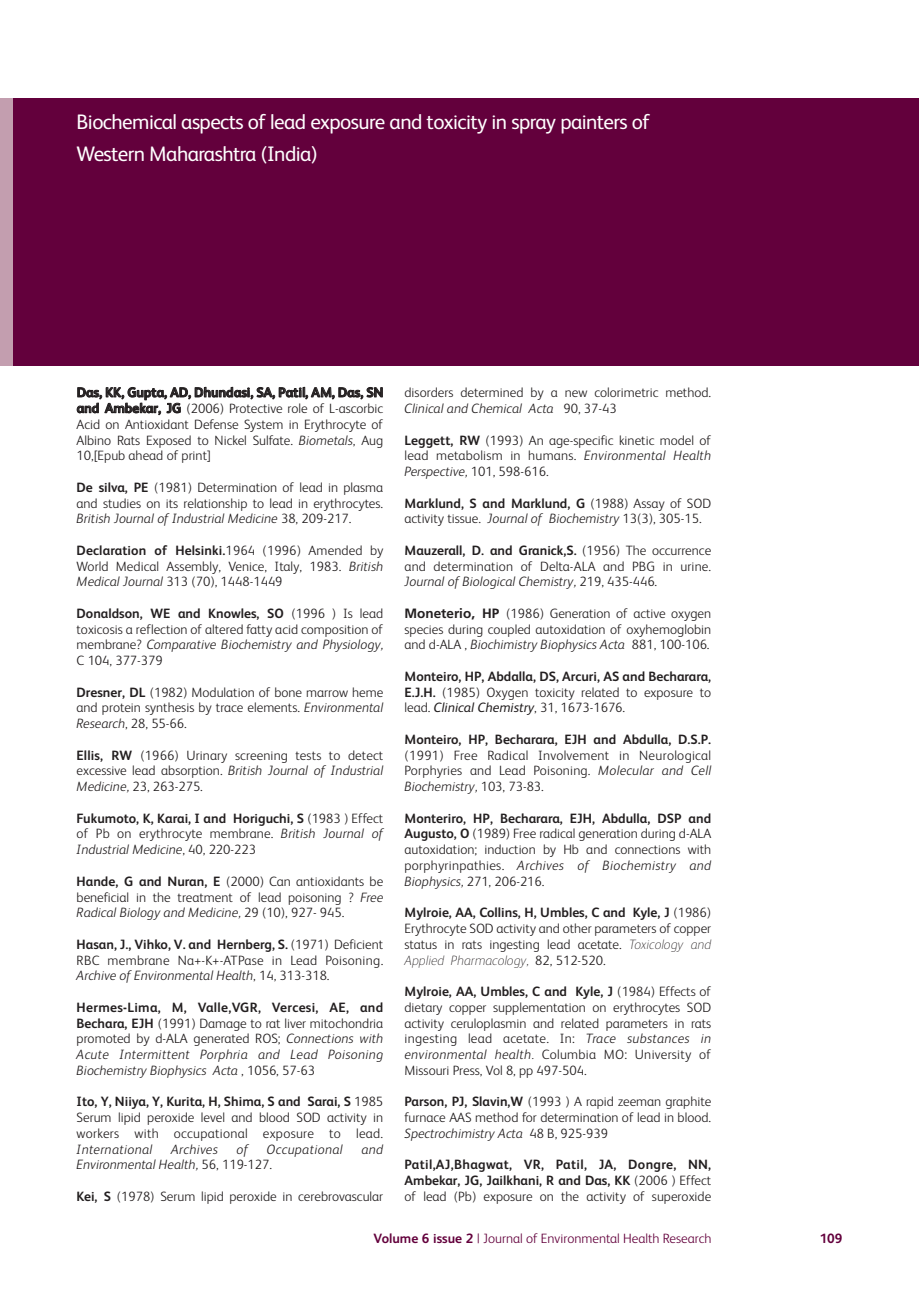
<style>
.page{position:relative;width:919px;height:1289px;background:#fff}
.page>*{position:absolute;margin:0;border:0;box-sizing:border-box;transform-origin:0 0}
.t1{font:21px/31.5px "FS Albert";letter-spacing:-.03em;color:#fff}
.t2{font:300 13.5px/15.8px "FS Albert";color:#231f20;text-align:justify}
.t3{font:italic 300 13.5px/15.8px "FS Albert";letter-spacing:.02em;color:#231f20;text-align:justify}
.t4{font:700 13.5px/15.8px "FS Albert";color:#231f20;text-align:justify}
.t5{font:300 13.5px "FS Albert";color:#63003c}
.t6{font:italic 300 13.5px "FS Albert";color:#231f20}
.t7{font:700 13.5px "FS Albert";color:#63003c}
.s1{font-weight:700}
.s2{font-style:italic}
.s3{font-weight:700;font-style:normal}
.s4{font-style:normal}
.s5{font-family:"Frutiger LT";font-weight:700}
.s6{font-weight:400;font-style:italic}
.s7{font-weight:100;font-style:italic}
.s8{font-weight:300}
</style>
<div class="page">
<div style="left:13px;top:98px;width:905px;height:268px;background:#63003c"></div>
<div style="left:0;top:98px;width:13px;height:268px;background:#c39eaf"></div>
<h1 class="t1" style="left:77px;top:109px;width:574px">Biochemical aspects of lead exposure and toxicity in spray painters of<br>Western Maharashtra (India)</h1>
<p class="t2" style="left:77px;top:386px;width:308px"><span class="s1">Das, KK, Gupta, AD, Dhundasi, SA, Patil, AM, Das, SN and Ambekar, JG</span> (2006) Protective role of L-ascorbic Acid on Antioxidant Defense System in Erythrocyte of Albino Rats Exposed to Nickel Sulfate. <span class="s2">Biometals</span>, Aug 10,[Epub ahead of print]</p>
<p class="t2" style="left:77px;top:480px;width:308px"><span class="s1">De silva, PE</span> (1981) Determination of lead in plasma and studies on its relationship to lead in erythrocytes.<br><span class="s2">British Journal of Industrial Medicine</span> 38, 209-217.</p>
<p class="t2" style="left:77px;top:543px;width:308px"><span class="s1">Declaration of Helsinki.</span>1964 (1996) Amended by World Medical Assembly, Venice, Italy, 1983. <span class="s2">British Medical Journal</span> 313 (70), 1448-1449</p>
<p class="t2" style="left:77px;top:606px;width:308px"><span class="s1">Donaldson, WE and Knowles, SO</span> (1996 ) Is lead toxicosis a reflection of altered fatty acid composition of membrane? <span class="s2">Comparative Biochemistry and Physiology, </span>C 104, 377-379</p>
<p class="t2" style="left:77px;top:685px;width:308px"><span class="s1">Dresner, DL</span> (1982) Modulation of bone marrow heme and protein synthesis by trace elements. <span class="s2">Environmental Research</span>, 28, 55-66.</p>
<p class="t2" style="left:77px;top:748px;width:308px"><span class="s1">Ellis, RW</span> (1966) Urinary screening tests to detect excessive lead absorption. <span class="s2">British Journal of Industrial Medicine,</span> 23, 263-275.</p>
<p class="t2" style="left:77px;top:811px;width:308px"><span class="s1">Fukumoto, K, Karai, I and Horiguchi, S</span> (1983 ) Effect of Pb on erythrocyte membrane. <span class="s2">British Journal of Industrial Medicine</span>, 40, 220-223</p>
<p class="t2" style="left:77px;top:874px;width:308px"><span class="s1">Hande, G and Nuran, E</span> (2000) Can antioxidants be beneficial in the treatment of lead poisoning ? <span class="s2">Free Radical Biology and Medicine,</span> 29 (10), 927- 945.</p>
<p class="t2" style="left:77px;top:937px;width:308px"><span class="s1">Hasan, J., Vihko, V. and Hernberg, S.</span> (1971) Deficient RBC membrane Na+-K+-ATPase in Lead Poisoning.<br><span class="s2">Archive of Environmental Health</span>, 14, 313-318.</p>
<p class="t3" style="left:77px;top:1000px;width:308px"><span class="s3">Hermes-Lima, M, Valle,VGR, Vercesi, AE, and Bechara, EJH</span> <span class="s4">(1991) Damage to rat liver mitochondria promoted by d-ALA generated ROS;</span> Connections with Acute Intermittent Porphria and Lead Poisoning Biochemistry Biophysics Acta <span class="s4">, 1056, 57-63</span></p>
<p class="t2" style="left:77px;top:1095px;width:308px"><span class="s1">Ito, Y, Niiya, Y, Kurita, H, Shima, S and Sarai, S</span> 1985<br>Serum lipid peroxide level and blood SOD activity in workers with occupational exposure to lead.</p>
<p class="t3" style="left:77px;top:1142px;width:77px">International</p>
<p class="t3" style="left:171px;top:1142px;width:48px">Archives</p>
<p class="t3" style="left:236px;top:1142px;width:13px">of</p>
<p class="t3" style="left:267px;top:1142px;width:77px">Occupational</p>
<p class="t3" style="left:361px;top:1142px;width:23px">and</p>
<p class="t6" style="left:77px;top:1159px;width:197px">Environmental Health, <span class="s4">56, 119-127.</span></p>
<p class="t2" style="left:77px;top:1189px;width:308px"><span class="s1">Kei, S</span> (1978) Serum lipid peroxide in cerebrovascular</p>
<p class="t2" style="left:404px;top:386px;width:308px">disorders determined by a new colorimetric method.<br><span class="s2">Clinical and Chemical Acta</span> 90, 37-43</p>
<p class="t2" style="left:404px;top:433px;width:308px"><span class="s1">Leggett, RW</span> (1993) An age-specific kinetic model of lead metabolism in humans. <span class="s2">Environmental Health Perspective,</span> 101, 598-616.</p>
<p class="t2" style="left:404px;top:496px;width:308px"><span class="s1">Marklund, S and Marklund, G</span> (1988) Assay of SOD activity tissue. <span class="s2">Journal of Biochemistry</span> 13(3), 305-15.</p>
<p class="t2" style="left:404px;top:543px;width:308px"><span class="s1">Mauzerall, D. and Granick,S.</span> (1956) The occurrence and determination of Delta-ALA and PBG in urine.<br><span class="s2">Journal of Biological Chemistry,</span> 219, 435-446.</p>
<p class="t2" style="left:404px;top:606px;width:308px"><span class="s5">Moneterio, HP</span> (1986) Generation of active oxygen species during coupled autoxidation of oxyhemoglobin and d-ALA , <span class="s2">Biochimistry Biophysics Acta</span> 881, 100-106.</p>
<p class="t2" style="left:404px;top:669px;width:308px"><span class="s1">Monteiro, HP, Abdalla, DS, Arcuri, AS and Becharara, E.J.H.</span> (1985) Oxygen toxicity related to exposure to lead. <span class="s6">Clinical Chemistry</span>, 31, 1673-1676.</p>
<p class="t4" style="left:404px;top:732px;width:308px">Monteiro, HP, Becharara, EJH and Abdulla, D.S.P.</p>
<p class="t2" style="left:404px;top:748px;width:308px">(1991) Free Radical Involvement in Neurological Porphyries and Lead Poisoning. <span class="s2">Molecular and Cell Biochemistry,</span> 103, 73-83.</p>
<p class="t2" style="left:404px;top:811px;width:308px"><span class="s1">Monteriro, HP, Becharara, EJH, Abdulla, DSP and Augusto, O</span> (1989) Free radical generation during d-ALA autoxidation; induction by Hb and connections with porphyrinpathies. <span class="s2">Archives of Biochemistry and Biophysics,</span> 271, 206-216.</p>
<p class="t2" style="left:404px;top:906px;width:308px"><span class="s1">Mylroie, AA, Collins, H, Umbles, C and Kyle, J</span> (1986)<br>Erythrocyte SOD activity and other parameters of copper status in rats ingesting lead acetate. <span class="s7">Toxicology and Applied Pharmacology,</span> 82, 512-520.</p>
<p class="t2" style="left:404px;top:984px;width:308px"><span class="s1">Mylroie, AA, Umbles, C and Kyle, J</span> (1984) Effects of dietary copper supplementation on erythrocytes SOD activity ceruloplasmin and related parameters in rats ingesting lead acetate. In: <span class="s2">Trace substances in environmental health.</span> Columbia MO: University of Missouri Press, Vol 8, pp 497-504.</p>
<p class="t2" style="left:404px;top:1095px;width:308px"><span class="s1">Parson, PJ, Slavin,W</span> (1993 ) A rapid zeeman graphite furnace AAS method for determination of lead in blood.<br><span class="s2">Spectrochimistry Acta</span> 48 B, 925-939</p>
<p class="t4" style="left:404px;top:1158px;width:308px">Patil,AJ,Bhagwat, VR, Patil, JA, Dongre, NN, Ambekar, JG, Jailkhani, R and Das, KK <span class="s8">(2006 ) Effect of lead (Pb) exposure on the activity of superoxide</span></p>
<p class="t5" style="left:373px;top:1233px;width:339px"><span class="s1">Volume 6 issue 2</span> | Journal of Environmental Health Research</p>
<p class="t7" style="left:819px;top:1233px;width:24px">109</p>
</div>
